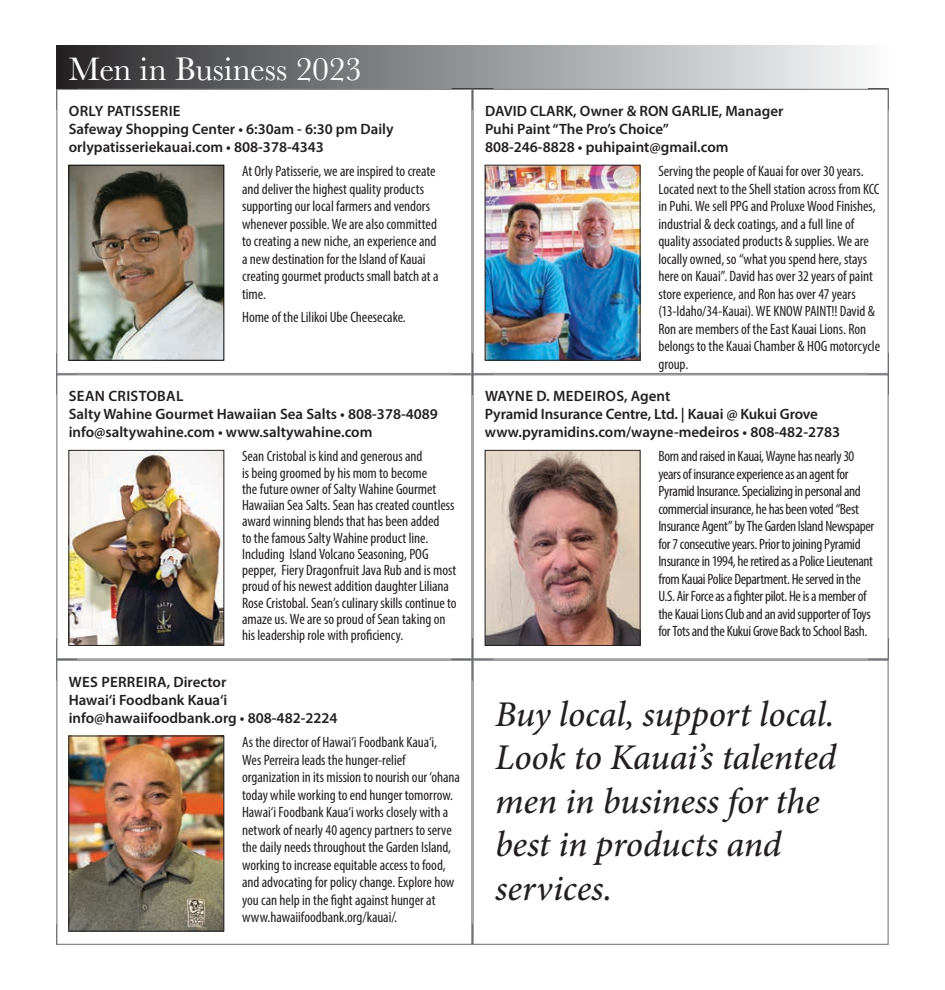
<style>
.page{position:relative;width:945px;height:990px;background:#fff}
.page>*{position:absolute;margin:0;border:0;box-sizing:border-box;transform-origin:0 0}
.t1{font:italic 500 36.25px/43.5px "Minion Pro";letter-spacing:-.005em;color:#231f20}
.t2{font:33.75px "Baskerville";letter-spacing:-.01em;color:#fff}
.t3{font:condensed 15px/17.5px "Myriad Pro";letter-spacing:-.005em;color:#231f20}
.t4{font:600 15px/18px "Myriad Pro";color:#231f20}
.t5{font:condensed 15px/17.5px "Myriad Pro";letter-spacing:-.025em;color:#231f20}
</style>
<div class="page">
<div style="left:56px;top:45px;width:833px;height:44px;background:linear-gradient(to right,#2b2b2d,#fbfdfe)"></div>
<img style="left:71px;top:167px;width:151px;height:191px">
<div style="left:69px;top:165px;width:155px;height:195px;border:1px solid #020304"></div>
<img style="left:487px;top:167px;width:151px;height:191px">
<img style="left:71px;top:452px;width:151px;height:192px">
<div style="left:69px;top:450px;width:155px;height:196px;border:1px solid #231f20"></div>
<svg style="left:68px;top:353px;width:9px;height:8px"></svg>
<img style="left:487px;top:452px;width:151px;height:192px">
<div style="left:485px;top:450px;width:155px;height:196px;border:1px solid #231f20"></div>
<svg style="left:484px;top:353px;width:9px;height:8px"></svg>
<img style="left:71px;top:738px;width:151px;height:191px">
<div style="left:69px;top:736px;width:155px;height:195px;border:1px solid #231f20"></div>
<svg style="left:68px;top:638px;width:9px;height:8px"></svg>
<svg style="left:68px;top:924px;width:9px;height:8px"></svg>
<svg style="left:484px;top:638px;width:9px;height:8px"></svg>
<div style="left:56px;top:89px;width:416px;height:285px;border:1px solid #888a8d"></div>
<div style="left:472px;top:89px;width:417px;height:285px;border:1px solid #888a8d"></div>
<div style="left:56px;top:374px;width:416px;height:286px;border:1px solid #888a8d"></div>
<div style="left:472px;top:374px;width:417px;height:286px;border:1px solid #888a8d"></div>
<div style="left:56px;top:660px;width:416px;height:285px;border:1px solid #888a8d"></div>
<div style="left:472px;top:660px;width:417px;height:285px;border:1px solid #888a8d"></div>
<h2 class="t2" style="left:69px;top:47px;width:295px">Men in Business 2023</h2>
<p class="t4" style="left:69px;top:102px;width:326px">ORLY PATISSERIE<br>Safeway Shopping Center • 6:30am - 6:30 pm Daily orlypatisseriekauai.com • 808-378-4343</p>
<p class="t3" style="left:242px;top:162px;width:198px">At Orly Patisserie, we are inspired to create and deliver the highest quality products supporting our local farmers and vendors whenever possible. We are also committed to creating a new niche, an experience and a new destination for the Island of Kauai creating gourmet products small batch at a time.</p>
<p class="t3" style="left:242px;top:308px;width:165px">Home of the Lilikoi Ube Cheesecake.</p>
<p class="t4" style="left:69px;top:387px;width:371px">SEAN CRISTOBAL<br>Salty Wahine Gourmet Hawaiian Sea Salts • 808-378-4089 info@saltywahine.com • www.saltywahine.com</p>
<p class="t3" style="left:242px;top:448px;width:216px;line-height:16.2px">Sean Cristobal is kind and generous and<br>is being groomed by his mom to become<br>the future owner of Salty Wahine Gourmet Hawaiian Sea Salts. Sean has created countless award winning blends that has been added<br>to the famous Salty Wahine product line.<br>Including Island Volcano Seasoning, POG pepper, Fiery Dragonfruit Java Rub and is most proud of his newest addition daughter Liliana Rose Cristobal. Sean’s culinary skills continue to amaze us. We are so proud of Sean taking on his leadership role with proficiency.</p>
<p class="t4" style="left:69px;top:672px;width:270px">WES PERREIRA, Director<br>Hawai‘i Foodbank Kaua‘i info@hawaiifoodbank.org • 808-482-2224</p>
<p class="t3" style="left:242px;top:733px;width:219px">As the director of Hawai‘i Foodbank Kaua‘i, Wes Perreira leads the hunger-relief organization in its mission to nourish our ‘ohana today while working to end hunger tomorrow.<br>Hawai‘i Foodbank Kaua‘i works closely with a network of nearly 40 agency partners to serve the daily needs throughout the Garden Island, working to increase equitable access to food, and advocating for policy change. Explore how you can help in the fight against hunger at www.hawaiifoodbank.org/kauai/.</p>
<p class="t4" style="left:485px;top:102px;width:300px">DAVID CLARK, Owner &amp; RON GARLIE, Manager<br>Puhi Paint “The Pro’s Choice”<br>808-246-8828 • puhipaint@gmail.com</p>
<p class="t3" style="left:658px;top:162px;width:223px">Serving the people of Kauai for over 30 years.<br>Located next to the Shell station across from KCC in Puhi. We sell PPG and Proluxe Wood Finishes, industrial &amp; deck coatings, and a full line of quality associated products &amp; supplies. We are locally owned, so “what you spend here, stays here on Kauai”. David has over 32 years of paint store experience, and Ron has over 47 years (13-Idaho/34-Kauai). WE KNOW PAINT!! David &amp; Ron are members of the East Kauai Lions. Ron belongs to the Kauai Chamber &amp; HOG motorcycle group.</p>
<p class="t4" style="left:485px;top:387px;width:357px">WAYNE D. MEDEIROS, Agent<br>Pyramid Insurance Centre, Ltd. | Kauai @ Kukui Grove www.pyramidins.com/wayne-medeiros • 808-482-2783</p>
<p class="t5" style="left:658px;top:448px;width:217px">Born and raised in Kauai, Wayne has nearly 30 years of insurance experience as an agent for Pyramid Insurance. Specializing in personal and commercial insurance, he has been voted “Best Insurance Agent” by The Garden Island Newspaper for 7 consecutive years. Prior to joining Pyramid Insurance in 1994, he retired as a Police Lieutenant from Kauai Police Department. He served in the U.S. Air Force as a fighter pilot. He is a member of the Kauai Lions Club and an avid supporter of Toys for Tots and the Kukui Grove Back to School Bash.</p>
<h1 class="t1" style="left:495px;top:692px;width:343px">Buy local, support local.<br>Look to Kauai’s talented men in business for the best in products and services.</h1>
</div>
